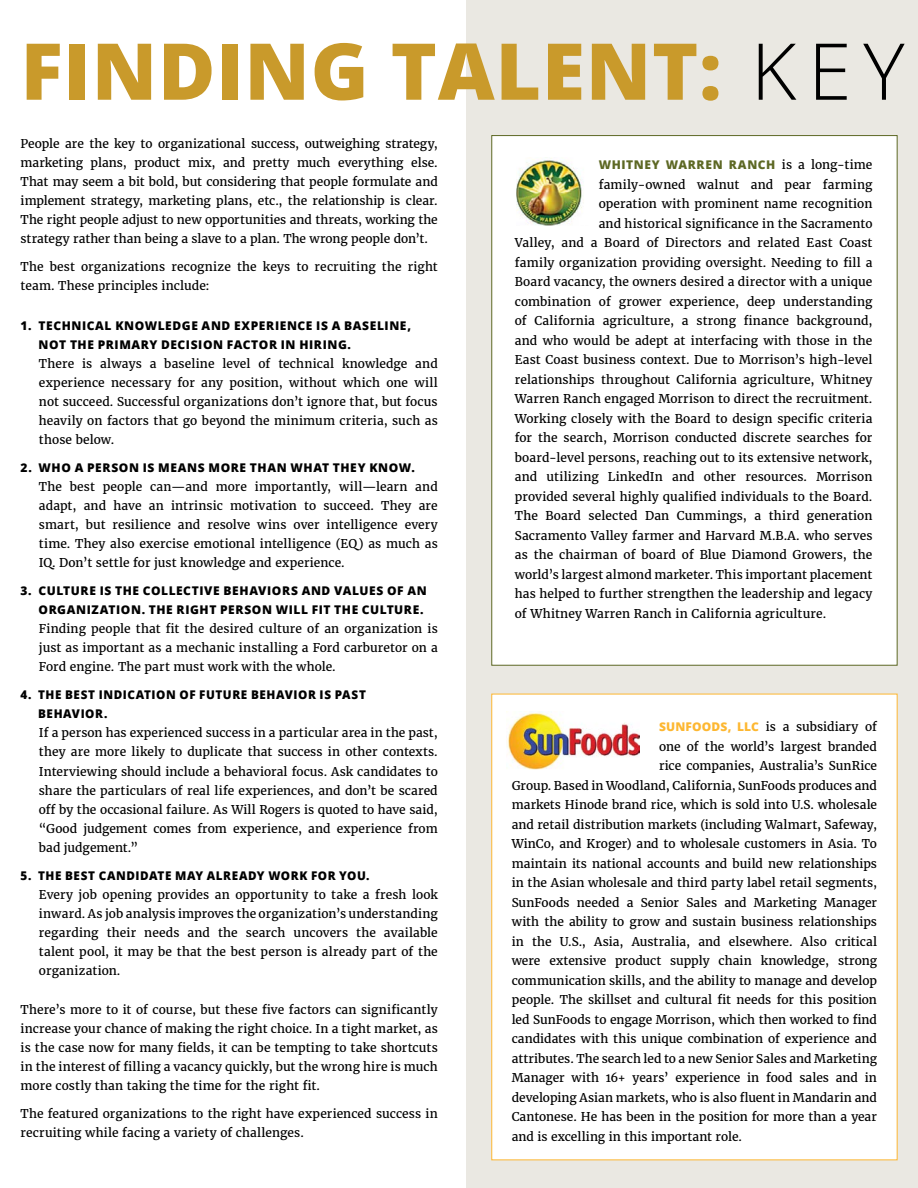
<style>
.page{position:relative;width:918px;height:1188px;background:#fff}
.page>*{position:absolute;margin:0;border:0;box-sizing:border-box;transform-origin:0 0}
.t1{font:800 78.45px "Open Sans";letter-spacing:.01em;color:#c99a2b}
.t2{font:12px/19px "Merriweather";letter-spacing:.005em;color:#000;text-align:justify}
.t3{font:800 12px/19px "Open Sans";letter-spacing:.05em;color:#000}
.t4{font:800 12px "Open Sans";letter-spacing:.05em;color:#5d6824}
.s1{font-weight:300;color:#000}
.s2{font-family:"Merriweather";font-weight:400;color:#000}
.s3{font-family:"Open Sans";font-weight:800;color:#fdb731}
</style>
<div class="page">
<div style="left:467px;top:0;width:451px;height:1188px;background:#eae8e2"></div>
<div style="left:491px;top:135px;width:407px;height:531px;background:#fff;border:1px solid #5d6824"></div>
<div style="left:491px;top:694px;width:407px;height:466px;background:#fff"></div>
<img style="left:507px;top:713px;width:133px;height:56px">
<img style="left:517px;top:158px;width:67px;height:68px">
<h1 class="t1" style="left:21px;top:12px;width:886px">FINDING TALENT: <span class="s1">KEY</span></h1>
<p class="t2" style="left:21px;top:134px;width:419px">People are the key to organizational success, outweighing strategy, marketing plans, product mix, and pretty much everything else.<br>That may seem a bit bold, but considering that people formulate and implement strategy, marketing plans, etc., the relationship is clear.<br>The right people adjust to new opportunities and threats, working the strategy rather than being a slave to a plan. The wrong people don’t.</p>
<p class="t2" style="left:21px;top:257px;width:419px">The best organizations recognize the keys to recruiting the right team. These principles include:</p>
<p class="t3" style="left:39px;top:315px;width:374px;text-indent:-18px">1. TECHNICAL KNOWLEDGE AND EXPERIENCE IS A BASELINE,<br>NOT THE PRIMARY DECISION FACTOR IN HIRING.</p>
<p class="t2" style="left:39px;top:354px;width:400px">There is always a baseline level of technical knowledge and experience necessary for any position, without which one will not succeed. Successful organizations don’t ignore that, but focus heavily on factors that go beyond the minimum criteria, such as those below.</p>
<p class="t3" style="left:21px;top:457px;width:396px">2. WHO A PERSON IS MEANS MORE THAN WHAT THEY KNOW.</p>
<p class="t2" style="left:39px;top:477px;width:400px">The best people can—and more importantly, will—learn and adapt, and have an intrinsic motivation to succeed. They are smart, but resilience and resolve wins over intelligence every time. They also exercise emotional intelligence (EQ) as much as IQ. Don’t settle for just knowledge and experience.</p>
<p class="t3" style="left:21px;top:581px;width:408px;text-align:right">3. CULTURE IS THE COLLECTIVE BEHAVIORS AND VALUES OF AN<br>ORGANIZATION. THE RIGHT PERSON WILL FIT THE CULTURE.</p>
<p class="t2" style="left:39px;top:619px;width:400px">Finding people that fit the desired culture of an organization is just as important as a mechanic installing a Ford carburetor on a Ford engine. The part must work with the whole.</p>
<p class="t3" style="left:38px;top:685px;width:329px;text-indent:-18px">4. THE BEST INDICATION OF FUTURE BEHAVIOR IS PAST<br>BEHAVIOR.</p>
<p class="t2" style="left:39px;top:723px;width:400px">If a person has experienced success in a particular area in the past, they are more likely to duplicate that success in other contexts.<br>Interviewing should include a behavioral focus. Ask candidates to share the particulars of real life experiences, and don’t be scared off by the occasional failure. As Will Rogers is quoted to have said, “Good judgement comes from experience, and experience from bad judgement.”</p>
<p class="t3" style="left:21px;top:865px;width:351px">5. THE BEST CANDIDATE MAY ALREADY WORK FOR YOU.</p>
<p class="t2" style="left:39px;top:885px;width:400px">Every job opening provides an opportunity to take a fresh look inward. As job analysis improves the organization’s understanding regarding their needs and the search uncovers the available talent pool, it may be that the best person is already part of the organization.</p>
<p class="t2" style="left:21px;top:1000px;width:419px">There’s more to it of course, but these five factors can significantly increase your chance of making the right choice. In a tight market, as is the case now for many fields, it can be tempting to take shortcuts in the interest of filling a vacancy quickly, but the wrong hire is much more costly than taking the time for the right fit.</p>
<p class="t2" style="left:21px;top:1104px;width:419px">The featured organizations to the right have experienced success in recruiting while facing a variety of challenges.</p>
<p class="t4" style="left:599px;top:156px;width:275px">WHITNEY WARREN RANCH <span class="s2">is a long-time</span></p>
<p class="t2" style="left:599px;top:174px;width:275px">family-owned walnut and pear farming</p>
<p class="t2" style="left:599px;top:194px;width:275px">operation with prominent name recognition</p>
<p class="t2" style="left:599px;top:213px;width:275px">and historical significance in the Sacramento</p>
<p class="t2" style="left:515px;top:233px;width:359px">Valley, and a Board of Directors and related East Coast</p>
<p class="t2" style="left:515px;top:252px;width:359px">family organization providing oversight. Needing to fill a</p>
<p class="t2" style="left:515px;top:272px;width:359px">Board vacancy, the owners desired a director with a unique</p>
<p class="t2" style="left:515px;top:291px;width:359px">combination of grower experience, deep understanding</p>
<p class="t2" style="left:515px;top:311px;width:359px">of California agriculture, a strong finance background,</p>
<p class="t2" style="left:515px;top:330px;width:359px">and who would be adept at interfacing with those in the</p>
<p class="t2" style="left:515px;top:350px;width:359px">East Coast business context. Due to Morrison’s high-level</p>
<p class="t2" style="left:515px;top:369px;width:359px">relationships throughout California agriculture, Whitney</p>
<p class="t2" style="left:515px;top:389px;width:359px">Warren Ranch engaged Morrison to direct the recruitment.</p>
<p class="t2" style="left:515px;top:408px;width:359px">Working closely with the Board to design specific criteria</p>
<p class="t2" style="left:515px;top:428px;width:359px">for the search, Morrison conducted discrete searches for</p>
<p class="t2" style="left:515px;top:447px;width:359px">board-level persons, reaching out to its extensive network,</p>
<p class="t2" style="left:515px;top:467px;width:359px">and utilizing LinkedIn and other resources. Morrison</p>
<p class="t2" style="left:515px;top:486px;width:359px">provided several highly qualified individuals to the Board.</p>
<p class="t2" style="left:515px;top:506px;width:359px">The Board selected Dan Cummings, a third generation</p>
<p class="t2" style="left:515px;top:525px;width:359px">Sacramento Valley farmer and Harvard M.B.A. who serves</p>
<p class="t2" style="left:515px;top:545px;width:359px">as the chairman of board of Blue Diamond Growers, the</p>
<p class="t2" style="left:515px;top:564px;width:359px">world’s largest almond marketer. This important placement</p>
<p class="t2" style="left:515px;top:584px;width:359px">has helped to further strengthen the leadership and legacy</p>
<p class="t2" style="left:515px;top:603px;width:313px">of Whitney Warren Ranch in California agriculture.</p>
<p class="t2" style="left:659px;top:717px;width:220px"><span class="s3">SUNFOODS, LLC</span> is a subsidiary of</p>
<p class="t2" style="left:659px;top:737px;width:220px">one of the world’s largest branded</p>
<p class="t2" style="left:659px;top:756px;width:220px">rice companies, Australia’s SunRice</p>
<p class="t2" style="left:512px;top:776px;width:367px">Group. Based in Woodland, California, SunFoods produces and</p>
<p class="t2" style="left:512px;top:795px;width:367px">markets Hinode brand rice, which is sold into U.S. wholesale</p>
<p class="t2" style="left:512px;top:815px;width:367px">and retail distribution markets (including Walmart, Safeway,</p>
<p class="t2" style="left:512px;top:834px;width:367px">WinCo, and Kroger) and to wholesale customers in Asia. To</p>
<p class="t2" style="left:512px;top:854px;width:367px">maintain its national accounts and build new relationships</p>
<p class="t2" style="left:512px;top:873px;width:367px">in the Asian wholesale and third party label retail segments,</p>
<p class="t2" style="left:512px;top:893px;width:367px">SunFoods needed a Senior Sales and Marketing Manager</p>
<p class="t2" style="left:512px;top:912px;width:367px">with the ability to grow and sustain business relationships</p>
<p class="t2" style="left:512px;top:932px;width:367px">in the U.S., Asia, Australia, and elsewhere. Also critical</p>
<p class="t2" style="left:512px;top:951px;width:367px">were extensive product supply chain knowledge, strong</p>
<p class="t2" style="left:512px;top:971px;width:367px">communication skills, and the ability to manage and develop</p>
<p class="t2" style="left:512px;top:990px;width:367px">people. The skillset and cultural fit needs for this position</p>
<p class="t2" style="left:512px;top:1010px;width:367px">led SunFoods to engage Morrison, which then worked to find</p>
<p class="t2" style="left:512px;top:1029px;width:367px">candidates with this unique combination of experience and</p>
<p class="t2" style="left:512px;top:1049px;width:367px">attributes. The search led to a new Senior Sales and Marketing</p>
<p class="t2" style="left:512px;top:1068px;width:367px">Manager with 16+ years’ experience in food sales and in</p>
<p class="t2" style="left:512px;top:1088px;width:367px">developing Asian markets, who is also fluent in Mandarin and</p>
<p class="t2" style="left:512px;top:1107px;width:367px">Cantonese. He has been in the position for more than a year</p>
<p class="t2" style="left:512px;top:1127px;width:232px">and is excelling in this important role.</p>
</div>
